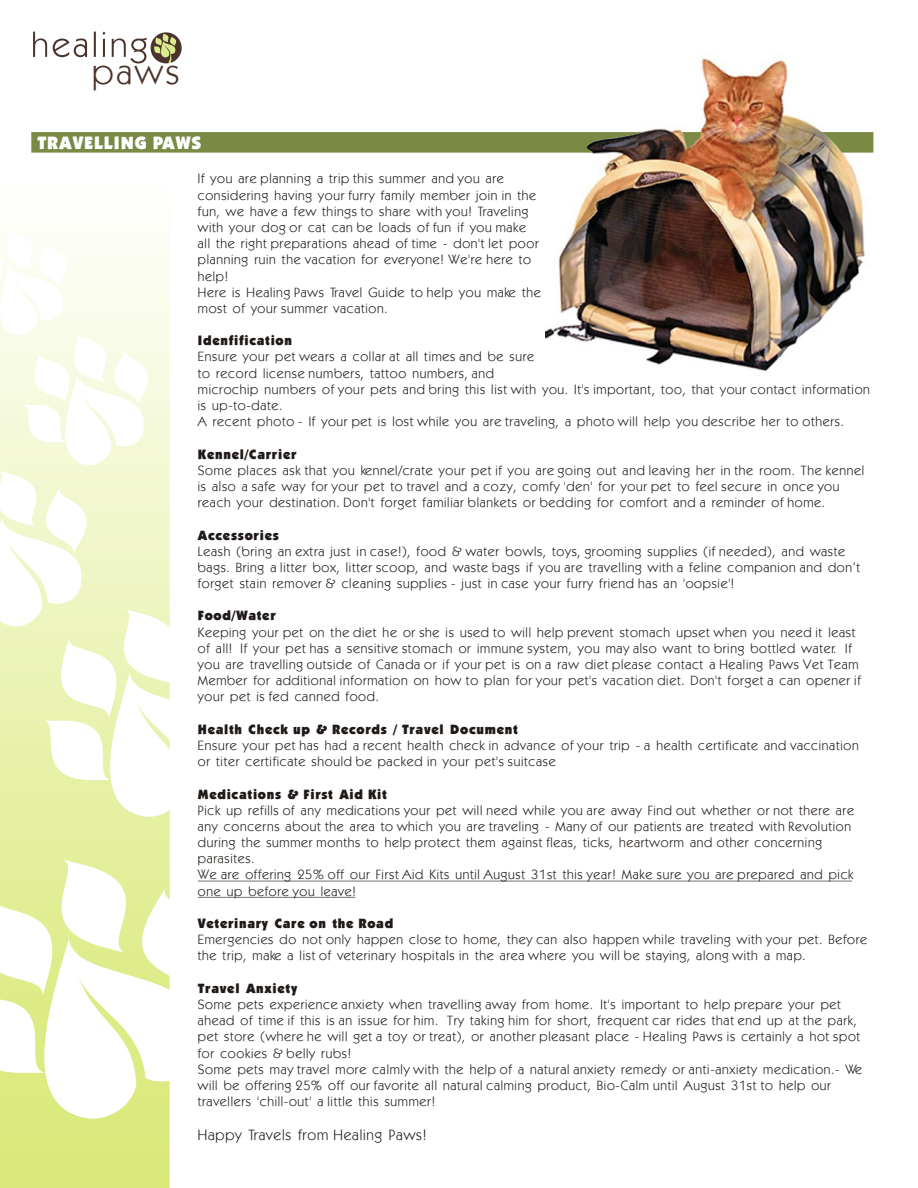
<style>
.page{position:relative;width:918px;height:1188px;background:#fff}
.page>*{position:absolute;margin:0;border:0;box-sizing:border-box;transform-origin:0 0}
.t1{font:35.7px "Kabel Bk BT";color:#4a332b}
.t2{font:18px "Kabel Ult BT";letter-spacing:.055em;color:#fff}
.t3{font:15px "Kabel Bk BT";letter-spacing:.055em;color:#1f1a17}
.t4{font:13.5px/16.2px "Kabel Bk BT";letter-spacing:.055em;color:#1f1a17}
.t5{font:13.5px "Kabel Ult BT";letter-spacing:.055em;color:#1f1a17}
</style>
<div class="page">
<svg style="left:0;top:243px;width:170px;height:945px"></svg>
<hr style="left:198px;top:881px;width:654px;height:1px;background:#1f1a17">
<hr style="left:198px;top:897px;width:157px;height:1px;background:#1f1a17">
<img style="left:546px;top:58px;width:320px;height:313px">
<img style="left:31px;top:132px;width:842px;height:21px">
<svg style="left:33px;top:31px;width:149px;height:33px"></svg>
<h1 class="t1" style="left:92px;top:57px;width:89px">paws</h1>
<h2 class="t2" style="left:37px;top:135px;width:165px">TRAVELLING PAWS</h2>
<p class="t4" style="left:198px;top:172px;width:344px">If you are planning a trip this summer and you are considering having your furry family member join in the fun, we have a few things to share with you! Traveling with your dog or cat can be loads of fun if you make all the right preparations ahead of time - don't let poor planning ruin the vacation for everyone! We're here to help!<br>Here is Healing Paws Travel Guide to help you make the most of your summer vacation.</p>
<p class="t5" style="left:198px;top:335px;width:96px">Idenfification</p>
<p class="t4" style="left:198px;top:350px;width:673px">Ensure your pet wears a collar at all times and be sure<br>to record license numbers, tattoo numbers, and<br>microchip numbers of your pets and bring this list with you. It's important, too, that your contact information is up-to-date.<br>A recent photo - If your pet is lost while you are traveling, a photo will help you describe her to others.</p>
<p class="t5" style="left:198px;top:448px;width:100px">Kennel/Carrier</p>
<p class="t4" style="left:198px;top:463px;width:668px">Some places ask that you kennel/crate your pet if you are going out and leaving her in the room. The kennel is also a safe way for your pet to travel and a cozy, comfy 'den' for your pet to feel secure in once you reach your destination. Don't forget familiar blankets or bedding for comfort and a reminder of home.</p>
<p class="t5" style="left:198px;top:529px;width:82px">Accessories</p>
<p class="t4" style="left:198px;top:544px;width:664px">Leash (bring an extra just in case!), food &amp; water bowls, toys, grooming supplies (if needed), and waste bags. Bring a litter box, litter scoop, and waste bags if you are travelling with a feline companion and don’t forget stain remover &amp; cleaning supplies - just in case your furry friend has an 'oopsie'!</p>
<p class="t5" style="left:198px;top:610px;width:79px">Food/Water</p>
<p class="t4" style="left:198px;top:625px;width:664px">Keeping your pet on the diet he or she is used to will help prevent stomach upset when you need it least of all! If your pet has a sensitive stomach or immune system, you may also want to bring bottled water. If you are travelling outside of Canada or if your pet is on a raw diet please contact a Healing Paws Vet Team Member for additional information on how to plan for your pet's vacation diet. Don't forget a can opener if your pet is fed canned food.</p>
<p class="t5" style="left:198px;top:724px;width:321px">Health Check up &amp; Records / Travel Document</p>
<p class="t4" style="left:198px;top:738px;width:662px">Ensure your pet has had a recent health check in advance of your trip - a health certificate and vaccination or titer certificate should be packed in your pet's suitcase</p>
<p class="t5" style="left:198px;top:788px;width:191px">Medications &amp; First Aid Kit</p>
<p class="t4" style="left:198px;top:803px;width:658px">Pick up refills of any medications your pet will need while you are away Find out whether or not there are any concerns about the area to which you are traveling - Many of our patients are treated with Revolution during the summer months to help protect them against fleas, ticks, heartworm and other concerning parasites.<br>We are offering 25% off our First Aid Kits until August 31st this year! Make sure you are prepared and pick one up before you leave!</p>
<p class="t5" style="left:198px;top:918px;width:197px">Veterinary Care on the Road</p>
<p class="t4" style="left:198px;top:933px;width:671px">Emergencies do not only happen close to home, they can also happen while traveling with your pet. Before the trip, make a list of veterinary hospitals in the area where you will be staying, along with a map.</p>
<p class="t5" style="left:198px;top:983px;width:101px">Travel Anxiety</p>
<p class="t4" style="left:198px;top:997px;width:666px">Some pets experience anxiety when travelling away from home. It's important to help prepare your pet ahead of time if this is an issue for him. Try taking him for short, frequent car rides that end up at the park, pet store (where he will get a toy or treat), or another pleasant place - Healing Paws is certainly a hot spot for cookies &amp; belly rubs!<br>Some pets may travel more calmly with the help of a natural anxiety remedy or anti-anxiety medication.- We will be offering 25% off our favorite all natural calming product, Bio-Calm until August 31st to help our travellers 'chill-out' a little this summer!</p>
<p class="t3" style="left:198px;top:1129px;width:230px">Happy Travels from Healing Paws!</p>
</div>
